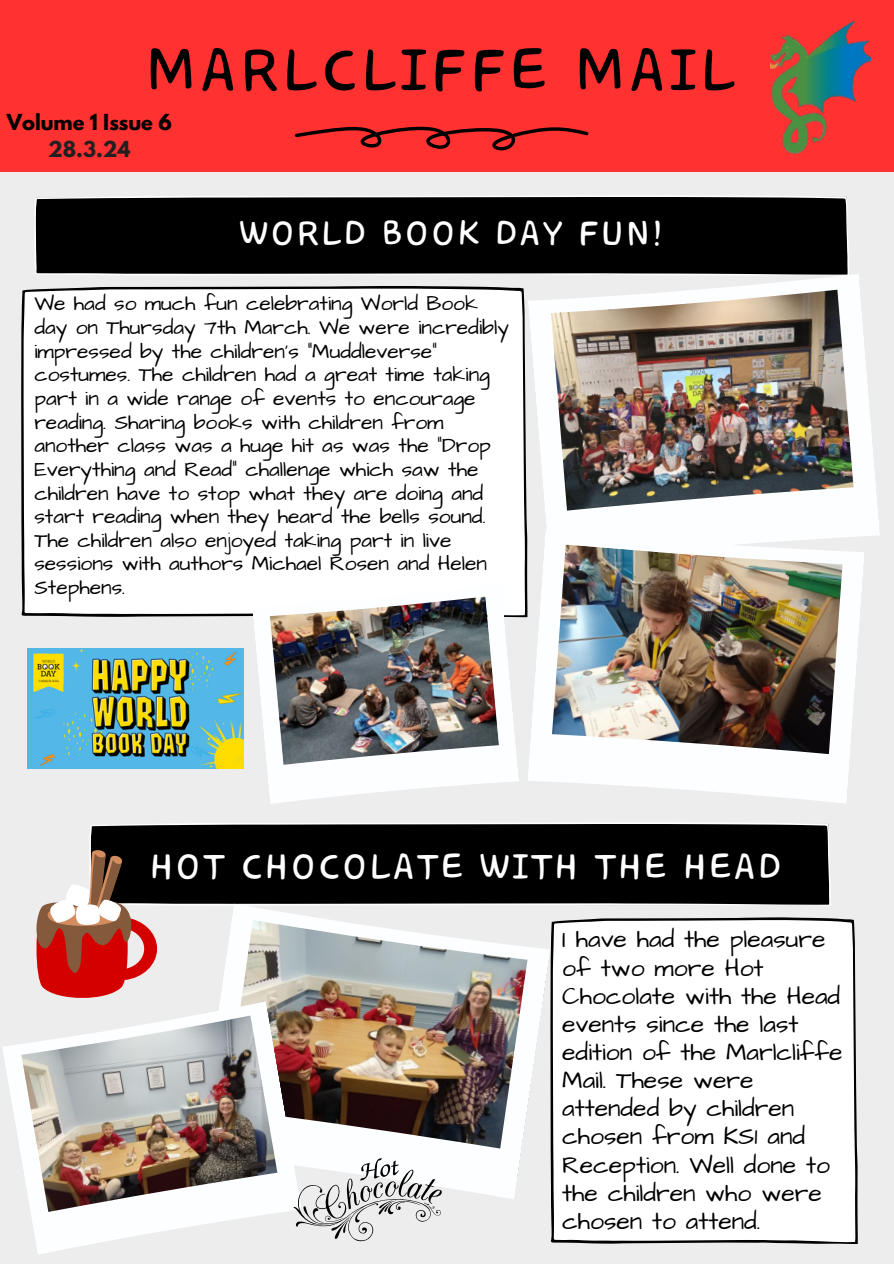
<style>
.page{position:relative;width:894px;height:1264px;background:#fff}
.page>*{position:absolute;margin:0;border:0;box-sizing:border-box;transform-origin:0 0}
.t1{font:76.5px "Core Bandi Face";color:#000}
.t2{font:45.75px "Core Bandi Face";color:#fff}
.t3{font:44.1px "Core Bandi Face";color:#fff}
.t4{font:24.75px/28.2px "Architects Daughter";color:#000}
.t5{font:21px/23.7px "Architects Daughter";color:#000}
.t6{font:700 19.5px/27px "League Spartan";color:#000;text-align:center}
.s1{color:#231f20}
</style>
<div class="page">
<div style="left:0;top:0;width:893px;height:1263px;background:#ededed"></div>
<div style="left:89px;top:822px;width:741px;height:84px;background:#000"></div>
<div style="left:0;top:0;width:893px;height:171px;background:#ff3131"></div>
<svg style="left:295px;top:127px;width:293px;height:23px"></svg>
<img style="left:770px;top:20px;width:100px;height:134px">
<div style="left:34px;top:195px;width:814px;height:80px;background:#000"></div>
<div style="left:21px;top:286px;width:506px;height:331px;background:#fff"></div>
<div style="left:550px;top:917px;width:307px;height:326px;background:#fff"></div>
<img style="left:527px;top:274px;width:352px;height:262px">
<img style="left:252px;top:584px;width:267px;height:220px">
<img style="left:527px;top:529px;width:337px;height:274px">
<img style="left:28px;top:649px;width:216px;height:119px">
<img style="left:198px;top:903px;width:352px;height:296px">
<img style="left:2px;top:1001px;width:300px;height:253px">
<svg style="left:293px;top:1158px;width:149px;height:83px"></svg>
<svg style="left:36px;top:849px;width:121px;height:149px"></svg>
<p class="t1" style="left:145px;top:30px;width:594px">MARLCLIFFE MAIL</p>
<p class="t6" style="left:7px;top:111px;width:166px">Volume 1 Issue 6<br><span class="s1">28.3.24</span></p>
<h1 class="t3" style="left:239px;top:210px;width:427px">WORLD BOOK DAY FUN!</h1>
<p class="t5" style="left:34px;top:292px;width:476px">We had so much fun celebrating World Book day on Thursday 7th March. We were incredibly impressed by the children’s “Muddleverse” costumes. The children had a great time taking part in a wide range of events to encourage reading. Sharing books with children from another class was a huge hit as was the “Drop Everything and Read” challenge which saw the children have to stop what they are doing and start reading when they heard the bells sound.<br>The children also enjoyed taking part in live sessions with authors Michael Rosen and Helen Stephens.</p>
<p class="t2" style="left:149px;top:842px;width:635px">HOT CHOCOLATE WITH THE HEAD</p>
<p class="t4" style="left:562px;top:926px;width:282px">I have had the pleasure of two more Hot<br>Chocolate with the Head events since the last edition of the Marlcliffe<br>Mail. These were attended by children chosen from KS1 and<br>Reception. Well done to the children who were chosen to attend.</p>
</div>
